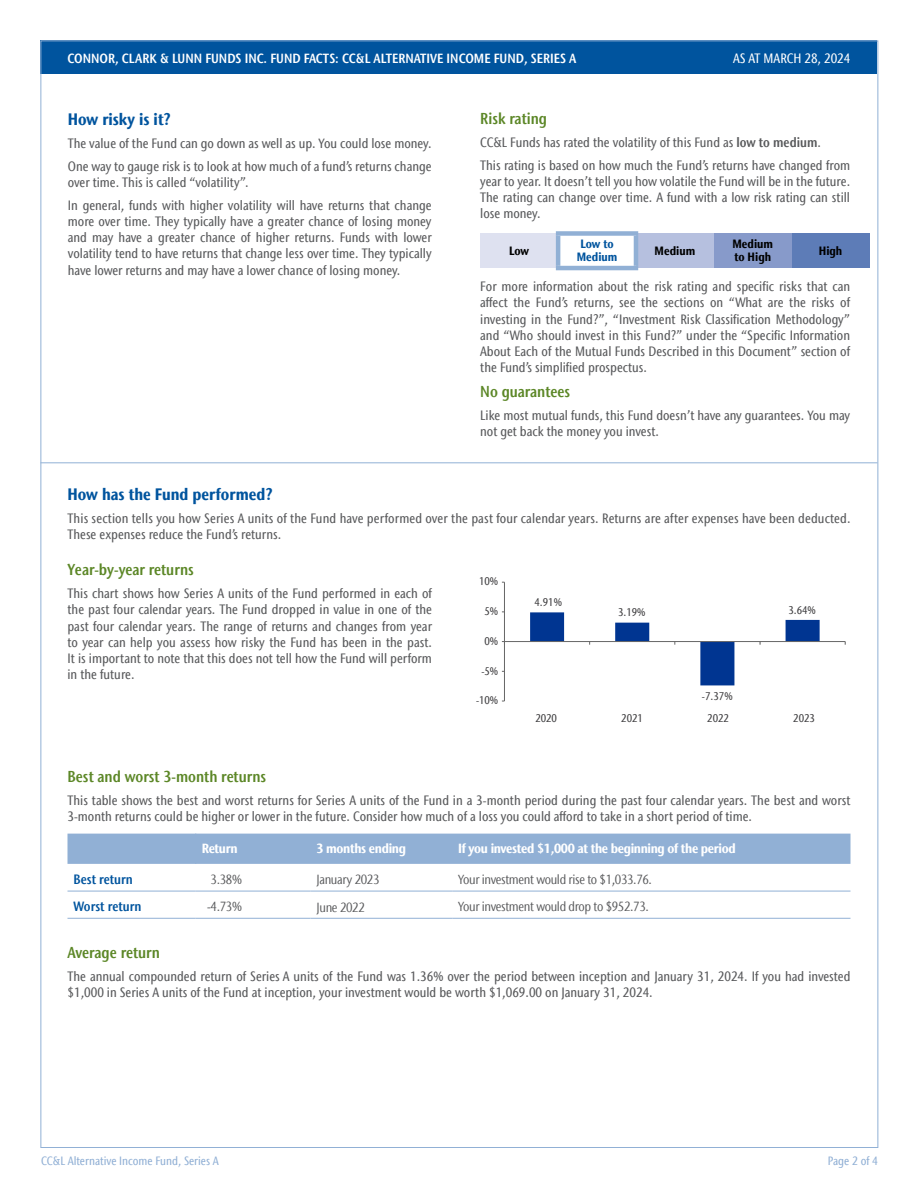
<style>
.page{position:relative;width:918px;height:1188px;background:#fff}
.page>*{position:absolute;margin:0;border:0;box-sizing:border-box;transform-origin:0 0}
.t1{font:700 condensed 16.5px "Stone Sans IIITC Com";color:#00549e}
.t2{font:600 condensed 15.75px "Stone Sans IIITC Com";color:#5c8727}
.t3{font:500 condensed 13.5px/16.2px "Stone Sans IIITC Com";color:#58595b}
.t4{font:600 condensed 13.5px "Stone Sans IIITC Com";color:#00549e}
.t5{font:500 condensed 13.5px "Stone Sans IIITC Com";color:#fff}
.t6{font:condensed 13.2px "Stone Sans IIITC Com";letter-spacing:-.025em;color:#58595b}
.t7{font:600 condensed 13.2px "Stone Sans IIITC Com";color:#fff}
.t8{font:700 condensed 13.2px "Stone Sans IIITC Com";letter-spacing:-.025em;color:#fff}
.t9{font:500 condensed 12px "Stone Sans IIITC Com";color:#91b0d5}
.t10{font:700 condensed 12px/13.5px "Stone Sans IIITC Com";color:#000}
.t11{font:700 condensed 12px/13.5px "Stone Sans IIITC Com";color:#00549e;text-align:center}
.t12{font:500 condensed 11.1px "Stone Sans IIITC Com";color:#414042}
.s1{font-weight:600}
</style>
<div class="page">
<div style="left:40px;top:40px;width:838px;height:34px;background:#00549e"></div>
<div style="left:480px;top:233px;width:78px;height:35px;background:#dee1f0"></div>
<div style="left:636px;top:233px;width:78px;height:35px;background:#b6c0df"></div>
<div style="left:714px;top:233px;width:78px;height:35px;background:#879aca"></div>
<div style="left:792px;top:233px;width:78px;height:35px;background:#5d7cb7"></div>
<div style="left:556px;top:231px;width:82px;height:5px;background:#91b0d5"></div>
<hr style="left:556px;top:236px;width:4px;height:30px;background:#91b0d5">
<hr style="left:634px;top:236px;width:4px;height:30px;background:#91b0d5">
<hr style="left:556px;top:266px;width:82px;height:4px;background:#91b0d5">
<hr style="left:40px;top:462px;width:419px;height:1px;background:#91b0d5">
<hr style="left:459px;top:462px;width:419px;height:1px;background:#91b0d5">
<hr style="left:504px;top:582px;width:1px;height:119px;background:#666">
<hr style="left:504px;top:641px;width:341px;height:1px;background:#666">
<svg style="left:530px;top:612px;width:290px;height:73px"></svg>
<div style="left:68px;top:834px;width:782px;height:30px;background:#91b0d5"></div>
<hr style="left:68px;top:891px;width:128px;height:1px;background:#91b0d5">
<hr style="left:196px;top:891px;width:114px;height:1px;background:#91b0d5">
<hr style="left:452px;top:891px;width:398px;height:1px;background:#91b0d5">
<hr style="left:196px;top:918px;width:114px;height:1px;background:#91b0d5">
<hr style="left:452px;top:918px;width:398px;height:1px;background:#91b0d5">
<hr style="left:195px;top:834px;width:1px;height:30px;background:#91b0d5">
<hr style="left:68px;top:918px;width:128px;height:1px;background:#91b0d5">
<hr style="left:310px;top:891px;width:142px;height:1px;background:#91b0d5">
<hr style="left:310px;top:918px;width:142px;height:1px;background:#91b0d5">
<p class="t7" style="left:68px;top:50px;width:510px">CONNOR, CLARK &amp; LUNN FUNDS INC. FUND FACTS: CC&amp;L ALTERNATIVE INCOME FUND, SERIES A</p>
<p class="t5" style="left:733px;top:50px;width:119px">AS AT MARCH 28, 2024</p>
<p class="t1" style="left:68px;top:108px;width:105px">How risky is it?</p>
<p class="t3" style="left:68px;top:131px;width:365px;line-height:23px">The value of the Fund can go down as well as up. You could lose money.<br>One way to gauge risk is to look at how much of a fund’s returns change</p>
<p class="t3" style="left:68px;top:171px;width:365px;line-height:23px">over time. This is called “volatility”.<br>In general, funds with higher volatility will have returns that change</p>
<p class="t3" style="left:68px;top:213px;width:365px;text-align:justify">more over time. They typically have a greater chance of losing money and may have a greater chance of higher returns. Funds with lower volatility tend to have returns that change less over time. They typically have lower returns and may have a lower chance of losing money.</p>
<p class="t2" style="left:480px;top:109px;width:68px">Risk rating</p>
<p class="t3" style="left:480px;top:131px;width:371px;line-height:23px">CC&amp;L Funds has rated the volatility of this Fund as <span class="s1">low to medium</span>.<br>This rating is based on how much the Fund’s returns have changed from</p>
<p class="t3" style="left:480px;top:173px;width:371px;text-align:justify">year to year. It doesn’t tell you how volatile the Fund will be in the future.<br>The rating can change over time. A fund with a low risk rating can still lose money.</p>
<p class="t10" style="left:509px;top:244px;width:21px">Low</p>
<p class="t11" style="left:577px;top:237px;width:42px">Low to<br>Medium</p>
<p class="t10" style="left:655px;top:244px;width:42px">Medium</p>
<p class="t10" style="left:732px;top:237px;width:42px">Medium to High</p>
<p class="t10" style="left:819px;top:244px;width:25px">High</p>
<p class="t3" style="left:480px;top:278px;width:371px;text-align:justify">For more information about the risk rating and specific risks that can affect the Fund’s returns, see the sections on “What are the risks of investing in the Fund?”, “Investment Risk Classification Methodology” and “Who should invest in this Fund?” under the “Specific Information About Each of the Mutual Funds Described in this Document” section of the Fund’s simplified prospectus.</p>
<p class="t2" style="left:480px;top:382px;width:92px">No guarantees</p>
<p class="t3" style="left:480px;top:407px;width:371px">Like most mutual funds, this Fund doesn’t have any guarantees. You may not get back the money you invest.</p>
<p class="t1" style="left:68px;top:484px;width:207px">How has the Fund performed?</p>
<p class="t3" style="left:68px;top:510px;width:785px">This section tells you how Series A units of the Fund have performed over the past four calendar years. Returns are after expenses have been deducted.<br>These expenses reduce the Fund’s returns.</p>
<p class="t2" style="left:68px;top:560px;width:128px">Year-by-year returns</p>
<p class="t3" style="left:68px;top:585px;width:366px;text-align:justify">This chart shows how Series A units of the Fund performed in each of the past four calendar years. The Fund dropped in value in one of the past four calendar years. The range of returns and changes from year to year can help you assess how risky the Fund has been in the past.<br>It is important to note that this does not tell how the Fund will perform in the future.</p>
<p class="t12" style="left:534px;top:596px;width:29px">4.91%</p>
<p class="t12" style="left:479px;top:575px;width:21px">10%</p>
<p class="t12" style="left:788px;top:603px;width:29px">3.64%</p>
<p class="t12" style="left:485px;top:605px;width:15px">5%</p>
<p class="t12" style="left:618px;top:606px;width:29px">3.19%</p>
<p class="t12" style="left:485px;top:634px;width:15px">0%</p>
<p class="t12" style="left:482px;top:664px;width:18px">-5%</p>
<p class="t12" style="left:476px;top:694px;width:24px">-10%</p>
<p class="t12" style="left:702px;top:689px;width:32px">-7.37%</p>
<p class="t12" style="left:535px;top:711px;width:23px">2020</p>
<p class="t12" style="left:621px;top:711px;width:23px">2021</p>
<p class="t12" style="left:707px;top:711px;width:23px">2022</p>
<p class="t12" style="left:793px;top:711px;width:23px">2023</p>
<p class="t2" style="left:68px;top:766px;width:200px">Best and worst 3-month returns</p>
<p class="t3" style="left:68px;top:792px;width:785px">This table shows the best and worst returns for Series A units of the Fund in a 3-month period during the past four calendar years. The best and worst<br>3-month returns could be higher or lower in the future. Consider how much of a loss you could afford to take in a short period of time.</p>
<p class="t8" style="left:202px;top:840px;width:37px">Return</p>
<p class="t8" style="left:316px;top:840px;width:91px">3 months ending</p>
<p class="t8" style="left:458px;top:840px;width:279px">If you invested $1,000 at the beginning of the period</p>
<p class="t4" style="left:74px;top:870px;width:61px">Best return</p>
<p class="t6" style="left:211px;top:871px;width:33px">3.38%</p>
<p class="t6" style="left:317px;top:872px;width:65px">January 2023</p>
<p class="t6" style="left:458px;top:871px;width:195px">Your investment would rise to $1,033.76.</p>
<p class="t4" style="left:74px;top:898px;width:70px">Worst return</p>
<p class="t6" style="left:207px;top:898px;width:36px">-4.73%</p>
<p class="t6" style="left:317px;top:899px;width:50px">June 2022</p>
<p class="t6" style="left:458px;top:898px;width:192px">Your investment would drop to $952.73.</p>
<p class="t2" style="left:68px;top:942px;width:94px">Average return</p>
<p class="t3" style="left:68px;top:968px;width:785px">The annual compounded return of Series A units of the Fund was 1.36% over the period between inception and January 31, 2024. If you had invested $1,000 in Series A units of the Fund at inception, your investment would be worth $1,069.00 on January 31, 2024.</p>
<p class="t9" style="left:41px;top:1153px;width:179px">CC&amp;L Alternative Income Fund, Series A</p>
<p class="t9" style="left:828px;top:1153px;width:52px">Page 2 of 4</p>
</div>
